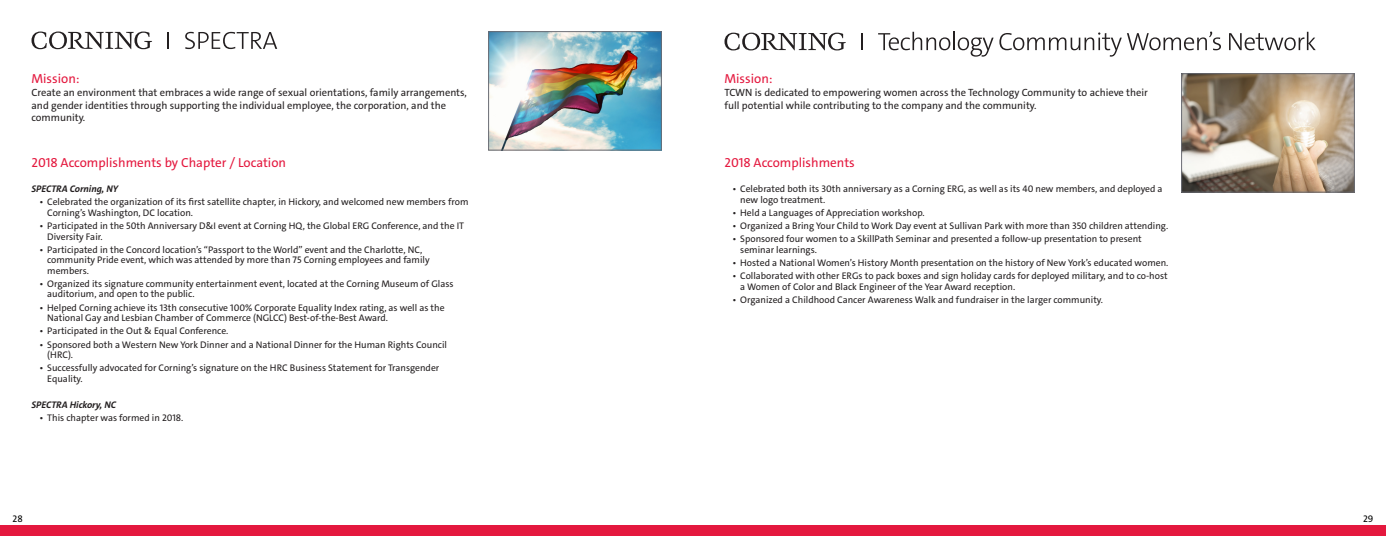
<style>
.page{position:relative;width:1386px;height:536px;background:#fff}
.page>*{position:absolute;margin:0;border:0;box-sizing:border-box;transform-origin:0 0}
.CorningBody{font:13.12px "The Sans C4 s";color:#e4183e}
.CorningBody-2{font:10.5px/12.6px "The Sans C4 s";color:#231f20}
.t1{font:9.62px/10.5px "The Sans C4 s";color:#231f20}
.CorningBody-3{font:italic 700 9.62px "The Sans C4 s";color:#231f20}
.CorningBody-4{font:9.62px "The Sans C4 s";color:#000}
</style>
<div class="page">
<img style="left:490px;top:33px;width:170px;height:115px">
<div style="left:488px;top:31px;width:174px;height:119px;border:1px solid #696b73"></div>
<img style="left:1183px;top:75px;width:169px;height:115px">
<div style="left:1181px;top:73px;width:173px;height:119px;border:1px solid #696b73"></div>
<div style="left:0;top:525px;width:1386px;height:11px;background:#e4183e"></div>
<svg style="left:185px;top:32px;width:92px;height:17px"></svg>
<svg style="left:32px;top:32px;width:120px;height:17px"></svg>
<svg style="left:168px;top:32px;width:1px;height:17px"></svg>
<svg style="left:878px;top:32px;width:343px;height:25px"></svg>
<svg style="left:1229px;top:32px;width:87px;height:18px"></svg>
<svg style="left:724px;top:33px;width:122px;height:17px"></svg>
<svg style="left:861px;top:33px;width:2px;height:17px"></svg>
<p class="CorningBody" style="left:32px;top:70px;width:50px">Mission:</p>
<p class="CorningBody-2" style="left:32px;top:86px;width:437px">Create an environment that embraces a wide range of sexual orientations, family arrangements, and gender identities through supporting the individual employee, the corporation, and the community.</p>
<p class="CorningBody" style="left:32px;top:154px;width:256px">2018 Accomplishments by Chapter / Location</p>
<p class="CorningBody-3" style="left:32px;top:183px;width:88px">SPECTRA Corning, NY</p>
<p class="t1" style="left:47px;top:197px;width:423px;text-indent:-8px">• Celebrated the organization of its first satellite chapter, in Hickory, and welcomed new members from<br>Corning’s Washington, DC location.</p>
<p class="t1" style="left:47px;top:220px;width:418px;text-indent:-8px">• Participated in the 50th Anniversary D&amp;I event at Corning HQ, the Global ERG Conference, and the IT<br>Diversity Fair.</p>
<p class="t1" style="left:47px;top:244px;width:384px;text-indent:-8px">• Participated in the Concord location’s “Passport to the World” event and the Charlotte, NC, community Pride event, which was attended by more than 75 Corning employees and family members.</p>
<p class="t1" style="left:47px;top:278px;width:408px;text-indent:-8px">• Organized its signature community entertainment event, located at the Corning Museum of Glass auditorium, and open to the public.</p>
<p class="t1" style="left:47px;top:302px;width:399px;text-indent:-8px">• Helped Corning achieve its 13th consecutive 100% Corporate Equality Index rating, as well as the<br>National Gay and Lesbian Chamber of Commerce (NGLCC) Best-of-the-Best Award.</p>
<p class="t1" style="left:39px;top:326px;width:191px">• Participated in the Out &amp; Equal Conference.</p>
<p class="t1" style="left:47px;top:339px;width:401px;text-indent:-8px">• Sponsored both a Western New York Dinner and a National Dinner for the Human Rights Council (HRC).</p>
<p class="t1" style="left:47px;top:362px;width:394px;text-indent:-8px">• Successfully advocated for Corning’s signature on the HRC Business Statement for Transgender<br>Equality.</p>
<p class="CorningBody-3" style="left:32px;top:398px;width:86px">SPECTRA Hickory, NC</p>
<p class="t1" style="left:39px;top:412px;width:146px">• This chapter was formed in 2018.</p>
<p class="CorningBody" style="left:724px;top:70px;width:50px">Mission:</p>
<p class="CorningBody-2" style="left:724px;top:86px;width:425px">TCWN is dedicated to empowering women across the Technology Community to achieve their full potential while contributing to the company and the community.</p>
<p class="CorningBody" style="left:724px;top:154px;width:132px">2018 Accomplishments</p>
<p class="t1" style="left:740px;top:184px;width:424px;text-indent:-8px">• Celebrated both its 30th anniversary as a Corning ERG, as well as its 40 new members, and deployed a new logo treatment.</p>
<p class="t1" style="left:732px;top:207px;width:194px">• Held a Languages of Appreciation workshop.</p>
<p class="t1" style="left:732px;top:220px;width:437px">• Organized a Bring Your Child to Work Day event at Sullivan Park with more than 350 children attending.</p>
<p class="t1" style="left:740px;top:234px;width:403px;text-indent:-8px">• Sponsored four women to a SkillPath Seminar and presented a follow-up presentation to present seminar learnings.</p>
<p class="t1" style="left:732px;top:257px;width:438px">• Hosted a National Women’s History Month presentation on the history of New York’s educated women.</p>
<p class="t1" style="left:740px;top:270px;width:429px;text-indent:-8px">• Collaborated with other ERGs to pack boxes and sign holiday cards for deployed military, and to co-host a Women of Color and Black Engineer of the Year Award reception.</p>
<p class="t1" style="left:732px;top:294px;width:372px">• Organized a Childhood Cancer Awareness Walk and fundraiser in the larger community.</p>
<p class="CorningBody-4" style="left:13px;top:512px;width:12px">28</p>
<p class="CorningBody-4" style="left:1363px;top:512px;width:12px">29</p>
</div>
